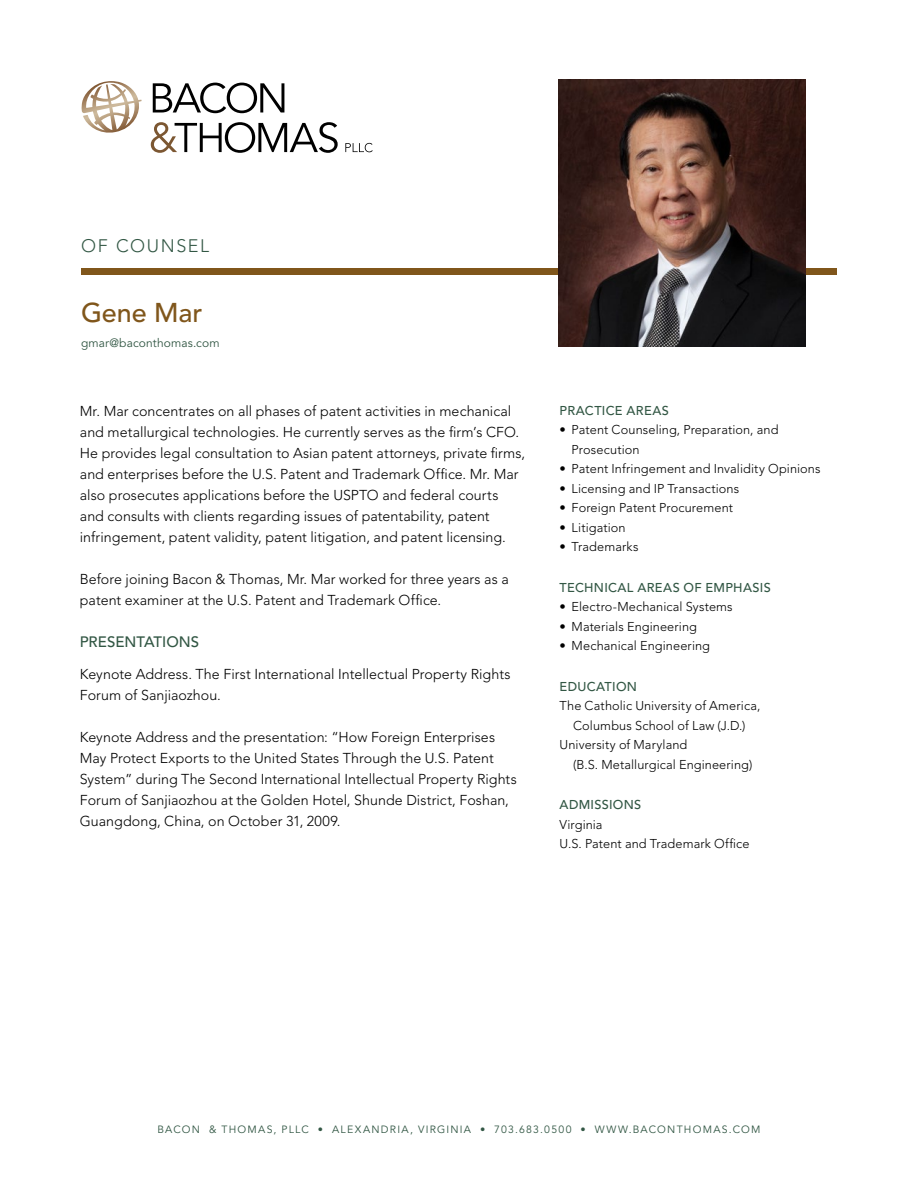
<style>
.page{position:relative;width:918px;height:1188px;background:#fff}
.page>*{position:absolute;margin:0;border:0;box-sizing:border-box;transform-origin:0 0}
.t1{font:500 27px "Avenir";color:#80561b}
.t2{font:300 18px "Avenir";letter-spacing:.085em;color:#325744}
.t3{font:500 15px "Avenir";color:#325744}
.t4{font:300 14.25px/21px "Avenir";letter-spacing:.005em;color:#000}
.t5{font:300 12.75px/19.5px "Avenir";letter-spacing:.01em;color:#000}
.t6{font:500 12.75px "Avenir";letter-spacing:.02em;color:#325744}
.t7{font:12px "Avenir";letter-spacing:.01em;color:#325744}
.t8{font:10.5px "Avenir";letter-spacing:.12em;color:#325744}
</style>
<div class="page">
<div style="left:81px;top:268px;width:756px;height:7px;background:#80561b"></div>
<svg style="left:153px;top:83px;width:131px;height:30px"></svg>
<svg style="left:151px;top:122px;width:187px;height:31px"></svg>
<svg style="left:345px;top:143px;width:28px;height:9px"></svg>
<svg style="left:81px;top:81px;width:61px;height:52px"></svg>
<img style="left:558px;top:80px;width:248px;height:266px">
<p class="t2" style="left:81px;top:235px;width:130px">OF COUNSEL</p>
<h1 class="t1" style="left:81px;top:297px;width:123px">Gene Mar</h1>
<p class="t7" style="left:81px;top:336px;width:140px">gmar@baconthomas.com</p>
<p class="t4" style="left:80px;top:400px;width:447px">Mr. Mar concentrates on all phases of patent activities in mechanical and metallurgical technologies. He currently serves as the firm’s CFO.<br>He provides legal consultation to Asian patent attorneys, private firms, and enterprises before the U.S. Patent and Trademark Office. Mr. Mar also prosecutes applications before the USPTO and federal courts and consults with clients regarding issues of patentability, patent infringement, patent validity, patent litigation, and patent licensing.</p>
<p class="t4" style="left:80px;top:568px;width:430px">Before joining Bacon &amp; Thomas, Mr. Mar worked for three years as a patent examiner at the U.S. Patent and Trademark Office.</p>
<p class="t3" style="left:80px;top:633px;width:121px">PRESENTATIONS</p>
<p class="t4" style="left:80px;top:663px;width:432px">Keynote Address. The First International Intellectual Property Rights<br>Forum of Sanjiaozhou.</p>
<p class="t4" style="left:80px;top:726px;width:438px">Keynote Address and the presentation: “How Foreign Enterprises May Protect Exports to the United States Through the U.S. Patent System” during The Second International Intellectual Property Rights Forum of Sanjiaozhou at the Golden Hotel, Shunde District, Foshan, Guangdong, China, on October 31, 2009.</p>
<p class="t6" style="left:560px;top:403px;width:111px">PRACTICE AREAS</p>
<p class="t5" style="left:572px;top:420px;width:208px;text-indent:-12px">• Patent Counseling, Preparation, and<br>Prosecution</p>
<p class="t5" style="left:560px;top:459px;width:262px">• Patent Infringement and Invalidity Opinions</p>
<p class="t5" style="left:560px;top:479px;width:181px">• Licensing and IP Transactions</p>
<p class="t5" style="left:560px;top:498px;width:175px">• Foreign Patent Procurement</p>
<p class="t5" style="left:560px;top:518px;width:68px">• Litigation</p>
<p class="t5" style="left:560px;top:537px;width:80px">• Trademarks</p>
<p class="t6" style="left:560px;top:580px;width:213px">TECHNICAL AREAS OF EMPHASIS</p>
<p class="t5" style="left:560px;top:597px;width:175px">• Electro-Mechanical Systems</p>
<p class="t5" style="left:560px;top:617px;width:139px">• Materials Engineering</p>
<p class="t5" style="left:560px;top:636px;width:152px">• Mechanical Engineering</p>
<p class="t6" style="left:560px;top:679px;width:79px">EDUCATION</p>
<p class="t5" style="left:560px;top:696px;width:202px">The Catholic University of America,</p>
<p class="t5" style="left:573px;top:716px;width:174px">Columbus School of Law (J.D.)</p>
<p class="t5" style="left:560px;top:735px;width:129px">University of Maryland</p>
<p class="t5" style="left:573px;top:755px;width:181px">(B.S. Metallurgical Engineering)</p>
<p class="t6" style="left:560px;top:797px;width:83px">ADMISSIONS</p>
<p class="t5" style="left:560px;top:815px;width:191px">Virginia<br>U.S. Patent and Trademark Office</p>
<p class="t8" style="left:158px;top:1123px;width:604px">BACON &amp; THOMAS, PLLC • ALEXANDRIA, VIRGINIA • 703.683.0500 • WWW.BACONTHOMAS.COM</p>
</div>
